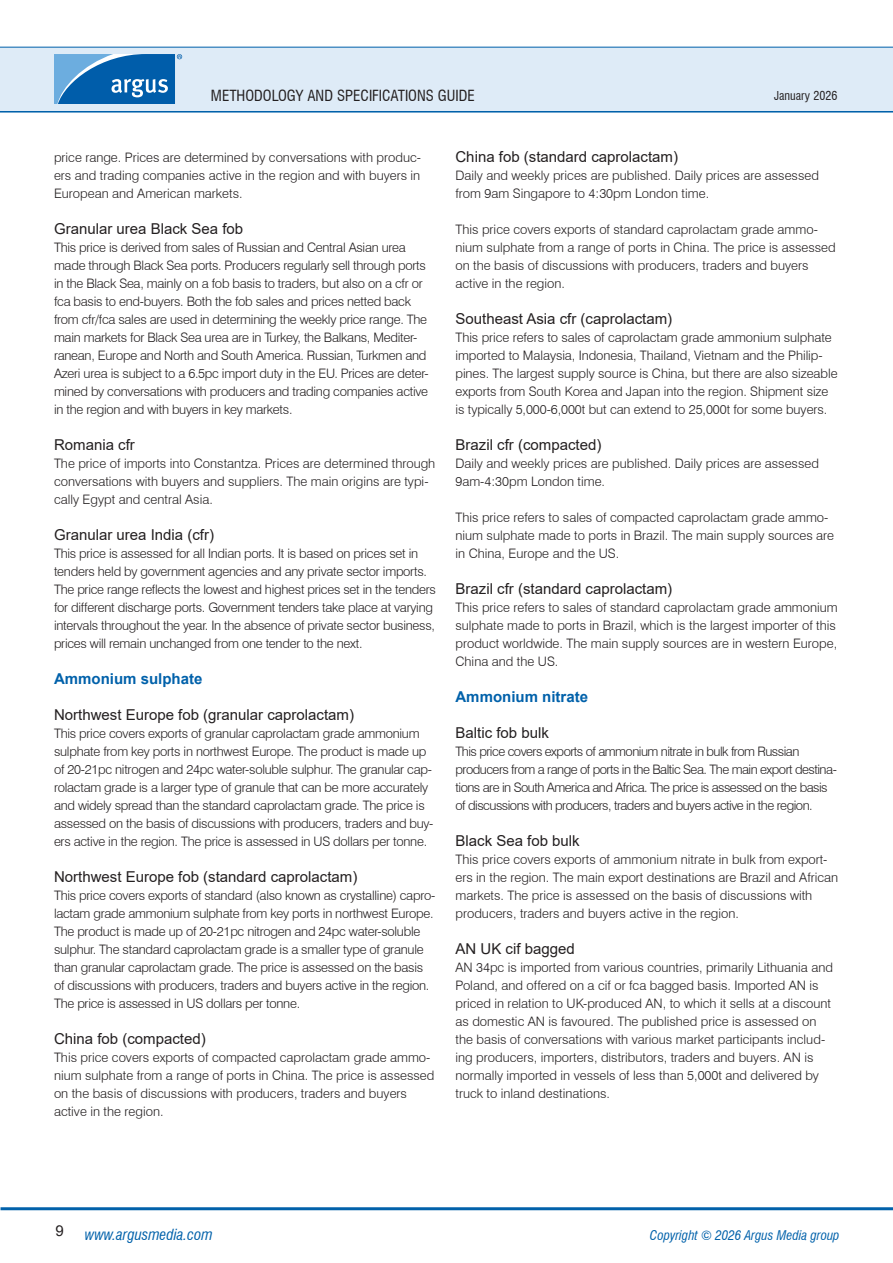
<style>
.page{position:relative;width:893px;height:1263px;background:#fff}
.page>*{position:absolute;margin:0;border:0;box-sizing:border-box;transform-origin:0 0}
.H3_-_headline__no_bold__-_old_H5{font:15px "Arial";color:#231f20}
.t1{font:condensed 15px "Swiss 721 BT";color:#231f20}
.H2_-_Bold_headline_-_old_H4{font:700 15px "Arial";color:#0161aa}
.t2{font:italic condensed 15px "Swiss 721 BT";color:#0161aa}
.P1_-_Body_Text{font:300 13.05px/18px "Swiss 721 BT";letter-spacing:-.005em;color:#231f20}
.P1_-_Body_Text-2{font:300 13.05px/18px "Swiss 721 BT";letter-spacing:-.04em;color:#231f20}
.t3{font:italic condensed 13.05px "Swiss 721 BT";color:#0161aa}
.t4{font:condensed 12px "Swiss 721 BT";color:#231f20}
</style>
<div class="page">
<hr style="left:0;top:110px;width:893px;height:3px;background:#0161aa">
<div style="left:0;top:48px;width:893px;height:63px;background:#deebf7"></div>
<hr style="left:0;top:47px;width:893px;height:1px;background:#0161aa">
<hr style="left:1px;top:1207px;width:892px;height:3px;background:#0161aa">
<svg style="left:54px;top:54px;width:128px;height:50px;background:#3883c0"></svg>
<p class="t1" style="left:211px;top:86px;width:265px">METHODOLOGY AND SPECIFICATIONS GUIDE</p>
<p class="t4" style="left:774px;top:88px;width:65px">January 2026</p>
<p class="P1_-_Body_Text" style="left:54px;top:148px;width:369px;text-align:justify">price range. Prices are determined by conversations with produc&shy;ers and trading companies active in the region and with buyers in European and American markets.</p>
<p class="H3_-_headline__no_bold__-_old_H5" style="left:54px;top:218px;width:191px">Granular urea Black Sea fob</p>
<p class="P1_-_Body_Text" style="left:54px;top:238px;width:376px">This price is derived from sales of Russian and Central Asian urea made through Black Sea ports. Producers regularly sell through ports in the Black Sea, mainly on a fob basis to traders, but also on a cfr or fca basis to end-buyers. Both the fob sales and prices netted back from cfr/fca sales are used in determining the weekly price range. The main markets for Black Sea urea are in Turkey, the Balkans, Mediter&shy;ranean, Europe and North and South America. Russian, Turkmen and Azeri urea is subject to a 6.5pc import duty in the EU. Prices are deter&shy;mined by conversations with producers and trading companies active in the region and with buyers in key markets.</p>
<p class="H3_-_headline__no_bold__-_old_H5" style="left:54px;top:434px;width:82px">Romania cfr</p>
<p class="P1_-_Body_Text" style="left:54px;top:454px;width:383px">The price of imports into Constantza. Prices are determined through conversations with buyers and suppliers. The main origins are typi&shy;cally Egypt and central Asia.</p>
<p class="H3_-_headline__no_bold__-_old_H5" style="left:54px;top:524px;width:162px">Granular urea India (cfr)</p>
<p class="P1_-_Body_Text" style="left:54px;top:544px;width:383px">This price is assessed for all Indian ports. It is based on prices set in tenders held by government agencies and any private sector imports.<br>The price range reflects the lowest and highest prices set in the tenders for different discharge ports. Government tenders take place at varying intervals throughout the year. In the absence of private sector business, prices will remain unchanged from one tender to the next.</p>
<p class="H2_-_Bold_headline_-_old_H4" style="left:54px;top:668px;width:150px">Ammonium sulphate</p>
<p class="H3_-_headline__no_bold__-_old_H5" style="left:54px;top:704px;width:302px">Northwest Europe fob (granular caprolactam)</p>
<p class="P1_-_Body_Text" style="left:54px;top:724px;width:381px">This price covers exports of granular caprolactam grade ammonium sulphate from key ports in northwest Europe. The product is made up of 20-21pc nitrogen and 24pc water-soluble sulphur. The granular cap&shy;rolactam grade is a larger type of granule that can be more accurately and widely spread than the standard caprolactam grade. The price is assessed on the basis of discussions with producers, traders and buy&shy;ers active in the region. The price is assessed in US dollars per tonne.</p>
<p class="H3_-_headline__no_bold__-_old_H5" style="left:54px;top:866px;width:305px">Northwest Europe fob (standard caprolactam)</p>
<p class="P1_-_Body_Text" style="left:54px;top:886px;width:383px">This price covers exports of standard (also known as crystalline) capro&shy;lactam grade ammonium sulphate from key ports in northwest Europe.<br>The product is made up of 20-21pc nitrogen and 24pc water-soluble sulphur. The standard caprolactam grade is a smaller type of granule than granular caprolactam grade. The price is assessed on the basis of discussions with producers, traders and buyers active in the region.<br>The price is assessed in US dollars per tonne.</p>
<p class="H3_-_headline__no_bold__-_old_H5" style="left:54px;top:1028px;width:153px">China fob (compacted)</p>
<p class="P1_-_Body_Text" style="left:54px;top:1048px;width:382px">This price covers exports of compacted caprolactam grade ammo&shy;nium sulphate from a range of ports in China. The price is assessed on the basis of discussions with producers, traders and buyers active in the region.</p>
<p class="H3_-_headline__no_bold__-_old_H5" style="left:455px;top:146px;width:224px">China fob (standard caprolactam)</p>
<p class="P1_-_Body_Text" style="left:455px;top:166px;width:365px">Daily and weekly prices are published. Daily prices are assessed from 9am Singapore to 4:30pm London time.</p>
<p class="P1_-_Body_Text" style="left:455px;top:220px;width:382px">This price covers exports of standard caprolactam grade ammo&shy;nium sulphate from a range of ports in China. The price is assessed on the basis of discussions with producers, traders and buyers active in the region.</p>
<p class="H3_-_headline__no_bold__-_old_H5" style="left:455px;top:308px;width:218px">Southeast Asia cfr (caprolactam)</p>
<p class="P1_-_Body_Text" style="left:455px;top:328px;width:384px">This price refers to sales of caprolactam grade ammonium sulphate imported to Malaysia, Indonesia, Thailand, Vietnam and the Philip&shy;pines. The largest supply source is China, but there are also sizeable exports from South Korea and Japan into the region. Shipment size is typically 5,000-6,000t but can extend to 25,000t for some buyers.</p>
<p class="H3_-_headline__no_bold__-_old_H5" style="left:455px;top:434px;width:147px">Brazil cfr (compacted)</p>
<p class="P1_-_Body_Text" style="left:455px;top:454px;width:365px">Daily and weekly prices are published. Daily prices are assessed<br>9am-4:30pm London time.</p>
<p class="P1_-_Body_Text" style="left:455px;top:508px;width:380px">This price refers to sales of compacted caprolactam grade ammo&shy;nium sulphate made to ports in Brazil. The main supply sources are in China, Europe and the US.</p>
<p class="H3_-_headline__no_bold__-_old_H5" style="left:455px;top:578px;width:218px">Brazil cfr (standard caprolactam)</p>
<p class="P1_-_Body_Text" style="left:455px;top:598px;width:384px">This price refers to sales of standard caprolactam grade ammonium sulphate made to ports in Brazil, which is the largest importer of this product worldwide. The main supply sources are in western Europe, China and the US.</p>
<p class="H2_-_Bold_headline_-_old_H4" style="left:455px;top:686px;width:134px">Ammonium nitrate</p>
<p class="H3_-_headline__no_bold__-_old_H5" style="left:455px;top:722px;width:95px">Baltic fob bulk</p>
<p class="P1_-_Body_Text-2" style="left:455px;top:742px;width:383px">This price covers exports of ammonium nitrate in bulk from Russian producers from a range of ports in the Baltic Sea. The main export destina&shy;tions are in South America and Africa. The price is assessed on the basis of discussions with producers, traders and buyers active in the region.</p>
<p class="H3_-_headline__no_bold__-_old_H5" style="left:455px;top:830px;width:126px">Black Sea fob bulk</p>
<p class="P1_-_Body_Text" style="left:455px;top:850px;width:384px">This price covers exports of ammonium nitrate in bulk from export&shy;ers in the region. The main export destinations are Brazil and African markets. The price is assessed on the basis of discussions with producers, traders and buyers active in the region.</p>
<p class="H3_-_headline__no_bold__-_old_H5" style="left:455px;top:938px;width:121px">AN UK cif bagged</p>
<p class="P1_-_Body_Text" style="left:455px;top:958px;width:379px">AN 34pc is imported from various countries, primarily Lithuania and Poland, and offered on a cif or fca bagged basis. Imported AN is priced in relation to UK-produced AN, to which it sells at a discount as domestic AN is favoured. The published price is assessed on the basis of conversations with various market participants includ&shy;ing producers, importers, distributors, traders and buyers. AN is normally imported in vessels of less than 5,000t and delivered by truck to inland destinations.</p>
<p class="H3_-_headline__no_bold__-_old_H5" style="left:55px;top:1220px;width:10px">9</p>
<p class="t2" style="left:85px;top:1225px;width:129px">www.argusmedia.com</p>
<p class="t3" style="left:650px;top:1227px;width:191px">Copyright © 2026 Argus Media group</p>
</div>
